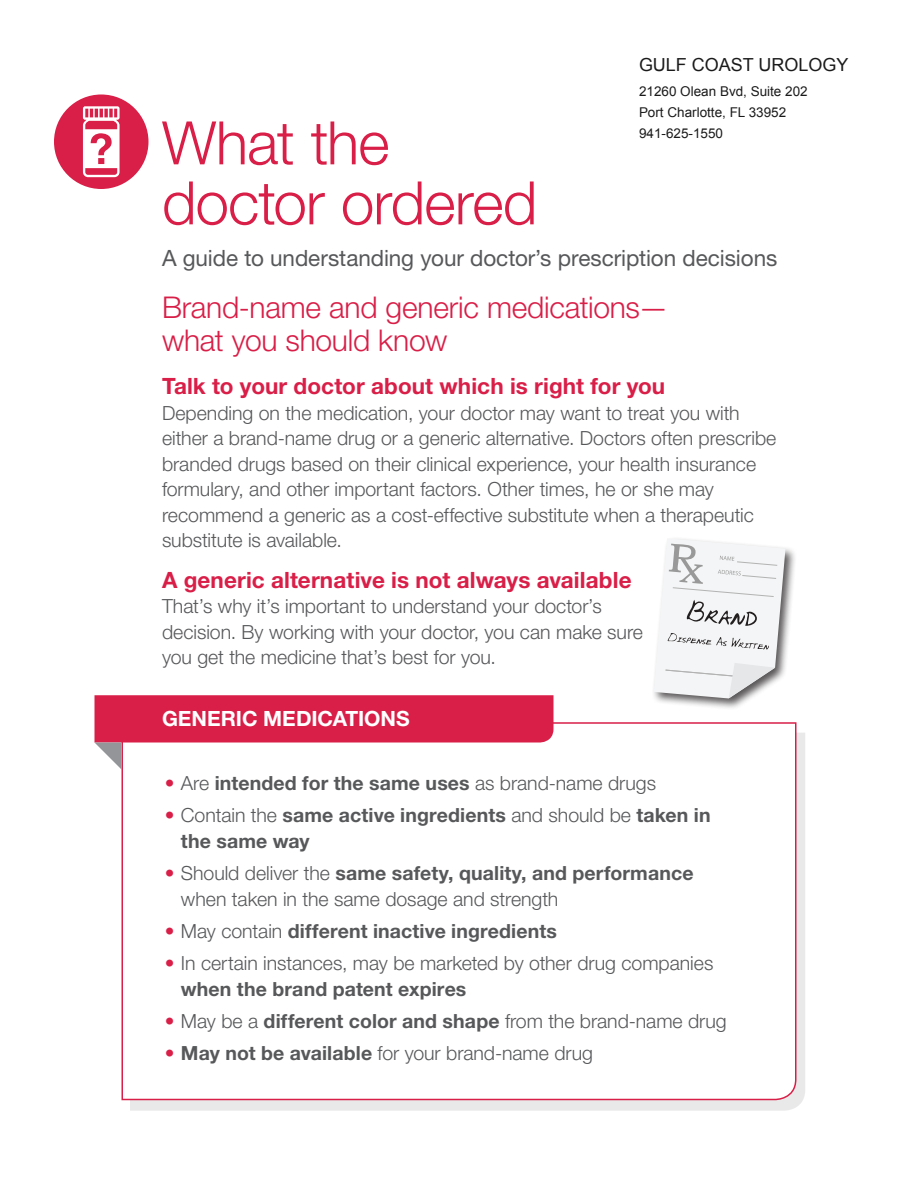
<style>
.page{position:relative;width:918px;height:1188px;background:#fff}
.page>*{position:absolute;margin:0;border:0;box-sizing:border-box;transform-origin:0 0}
.t1{font:300 60px/60px "Helvetica Neue LT Std";letter-spacing:-.015em;color:#d91e47}
.t2{font:300 30px/33px "Helvetica Neue LT Std";letter-spacing:-.01em;color:#d91e47}
.t3{font:700 22.5px "Helvetica Neue LT Std";letter-spacing:.005em;color:#d91e47}
.P1{font:22.5px "Helvetica Neue LT Std";letter-spacing:-.005em;color:#57585a}
.t4{font:700 21px "Helvetica Neue LT Std";color:#fff}
.P2{font:300 19.5px/25.5px "Helvetica Neue LT Std";color:#57585a}
.t5{font:700 19.5px/25.5px "Helvetica Neue LT Std";letter-spacing:.005em;color:#57585a}
.t6{font:18px "Arial";color:rgb(0 0 0/.9)}
.t7{font:13.5px/21px "Arial";color:rgb(0 0 0/.9)}
.s1{color:#d91e47}
.s2{font-weight:300}
.s3{font-weight:700;color:#d91e47}
.s4{font-weight:700}
</style>
<div class="page">
<div style="left:130px;top:733px;width:675px;height:378px;background:#e9e9e9"></div>
<div style="left:121px;top:722px;width:676px;height:379px;background:#fff"></div>
<svg style="left:94px;top:695px;width:460px;height:75px;background:#e6708a"></svg>
<div style="left:55px;top:96px;width:92px;height:92px;background:#d91e47;border-radius:50%"></div>
<svg style="left:83px;top:106px;width:37px;height:71px"></svg>
<div style="left:54px;top:95px;width:94px;height:94px;border:3px solid #d91e47;border-radius:50%"></div>
<div style="left:651px;top:536px;width:147px;height:175px;background:#231f20;opacity:.75"></div>
<svg style="left:654px;top:538px;width:131px;height:160px"></svg>
<p class="t6" style="left:639px;top:57px;width:211px">GULF COAST UROLOGY</p>
<p class="t7" style="left:639px;top:82px;width:170px">21260 Olean Bvd, Suite 202<br>Port Charlotte, FL 33952<br>941-625-1550</p>
<h1 class="t1" style="left:162px;top:112px;width:377px">What the doctor ordered</h1>
<p class="P1" style="left:162px;top:244px;width:617px">A guide to understanding your doctor’s prescription decisions</p>
<h1 class="t2" style="left:162px;top:291px;width:508px">Brand-name and generic medications— what you should know</h1>
<h2 class="t3" style="left:162px;top:372px;width:505px">Talk to your doctor about which is right for you</h2>
<p class="P2" style="left:162px;top:399px;width:616px">Depending on the medication, your doctor may want to treat you with either a brand-name drug or a generic alternative. Doctors often prescribe branded drugs based on their clinical experience, your health insurance formulary, and other important factors. Other times, he or she may recommend a generic as a cost-effective substitute when a therapeutic substitute is available.</p>
<h2 class="t3" style="left:162px;top:566px;width:471px">A generic alternative is not always available</h2>
<p class="P2" style="left:162px;top:593px;width:483px">That’s why it’s important to understand your doctor’s decision. By working with your doctor, you can make sure you get the medicine that’s best for you.</p>
<h3 class="t4" style="left:162px;top:706px;width:249px">GENERIC MEDICATIONS</h3>
<p class="t5" style="left:165px;top:770px;width:493px"><span class="s1">•</span> <span class="s2">Are</span> intended for the same uses <span class="s2">as brand-name drugs</span></p>
<p class="t5" style="left:181px;top:802px;width:531px;text-indent:-16px"><span class="s1">•</span> <span class="s2">Contain the</span> same active ingredients <span class="s2">and should be</span> taken in the same way</p>
<p class="P2" style="left:181px;top:860px;width:514px;text-indent:-16px"><span class="s3">•</span> Should deliver the <span class="s4">same safety, quality, and performance </span>when taken in the same dosage and strength</p>
<p class="t5" style="left:165px;top:918px;width:394px"><span class="s1">•</span> <span class="s2">May contain</span> different inactive ingredients</p>
<p class="P2" style="left:181px;top:950px;width:534px;text-indent:-16px"><span class="s3">•</span> In certain instances, may be marketed by other drug companies <span class="s4">when the brand patent expires</span></p>
<p class="P2" style="left:165px;top:1008px;width:564px"><span class="s3">•</span> May be a <span class="s4">different color and shape</span> from the brand-name drug</p>
<p class="P2" style="left:165px;top:1040px;width:430px"><span class="s3">•</span> <span class="s4">May not be available</span> for your brand-name drug</p>
</div>
